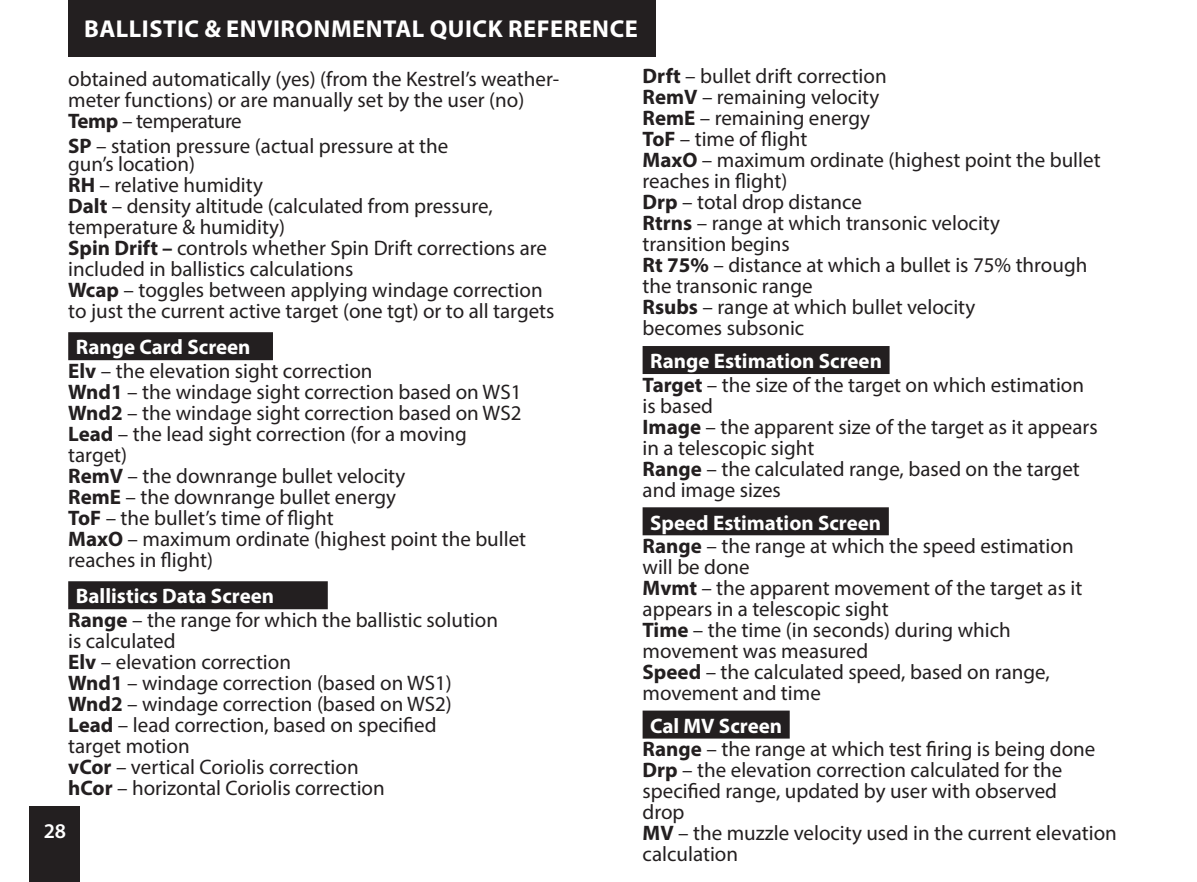
<style>
.page{position:relative;width:1197px;height:882px;background:#fff}
.page>*{position:absolute;margin:0;border:0;box-sizing:border-box;transform-origin:0 0}
.t1{font:700 24.5px "Myriad Pro";letter-spacing:.02em;color:#fff}
.t2{font:21px/21px "Myriad Pro";color:#231f20}
.t3{font:600 21px "Myriad Pro";color:#fff}
.s1{font-weight:700}
.s2{font-weight:700;color:#fff}
</style>
<div class="page">
<div style="left:30px;top:806px;width:50px;height:76px;background:#231f20"></div>
<div style="left:68px;top:332px;width:205px;height:28px;background:#231f20"></div>
<div style="left:68px;top:581px;width:260px;height:28px;background:#231f20"></div>
<div style="left:68px;top:0;width:588px;height:57px;background:#231f20"></div>
<div style="left:643px;top:346px;width:247px;height:28px;background:#231f20"></div>
<div style="left:643px;top:507px;width:246px;height:28px;background:#231f20"></div>
<div style="left:643px;top:711px;width:147px;height:28px;background:#231f20"></div>
<p class="t1" style="left:84px;top:13px;width:555px">BALLISTIC &amp; ENVIRONMENTAL QUICK REFERENCE</p>
<p class="t2" style="left:68px;top:68px;width:493px">obtained automatically (yes) (from the Kestrel’s weather&shy;meter functions) or are manually set by the user (no)<br><span class="s1">Temp</span> – temperature</p>
<p class="t2" style="left:68px;top:137px;width:382px;line-height:17.5px"><span class="s1">SP</span> – station pressure (actual pressure at the gun’s location)</p>
<p class="t2" style="left:68px;top:174px;width:488px"><span class="s1">RH</span> – relative humidity<br><span class="s1">Dalt</span> – density altitude (calculated from pressure, temperature &amp; humidity)<br><span class="s1">Spin Drift –</span> controls whether Spin Drift corrections are included in ballistics calculations<br><span class="s1">Wcap</span> – toggles between applying windage correction to just the current active target (one tgt) or to all targets</p>
<p class="t2" style="left:68px;top:335px;width:306px;line-height:23.4px;text-indent:8px"><span class="s2">Range Card Screen<br></span><span class="s1">Elv</span> – the elevation sight correction</p>
<p class="t2" style="left:68px;top:381px;width:460px"><span class="s1">Wnd1</span> – the windage sight correction based on WS1<br><span class="s1">Wnd2</span> – the windage sight correction based on WS2<br><span class="s1">Lead</span> – the lead sight correction (for a moving target)<br><span class="s1">RemV</span> – the downrange bullet velocity<br><span class="s1">RemE</span> – the downrange bullet energy<br><span class="s1">ToF</span> – the bullet’s time of flight<br><span class="s1">MaxO</span> – maximum ordinate (highest point the bullet reaches in flight)</p>
<p class="t2" style="left:68px;top:584px;width:431px;line-height:23.4px;text-indent:8px"><span class="s2">Ballistics Data Screen<br></span><span class="s1">Range</span> – the range for which the ballistic solution</p>
<p class="t2" style="left:68px;top:630px;width:385px">is calculated<br><span class="s1">Elv</span> – elevation correction<br><span class="s1">Wnd1</span> – windage correction (based on WS1)<br><span class="s1">Wnd2</span> – windage correction (based on WS2)<br><span class="s1">Lead</span> – lead correction, based on specified target motion<br><span class="s1">vCor</span> – vertical Coriolis correction<br><span class="s1">hCor</span> – horizontal Coriolis correction</p>
<p class="t3" style="left:44px;top:817px;width:24px">28</p>
<p class="t2" style="left:643px;top:66px;width:460px"><span class="s1">Drft</span> – bullet drift correction<br><span class="s1">RemV</span> – remaining velocity<br><span class="s1">RemE</span> – remaining energy<br><span class="s1">ToF</span> – time of flight<br><span class="s1">MaxO</span> – maximum ordinate (highest point the bullet reaches in flight)<br><span class="s1">Drp</span> – total drop distance<br><span class="s1">Rtrns</span> – range at which transonic velocity<br>transition begins<br><span class="s1">Rt 75%</span> – distance at which a bullet is 75% through the transonic range<br><span class="s1">Rsubs</span> – range at which bullet velocity<br>becomes subsonic</p>
<p class="t2" style="left:643px;top:349px;width:443px;line-height:23.4px;text-indent:8px"><span class="s2">Range Estimation Screen<br></span><span class="s1">Target</span> – the size of the target on which estimation</p>
<p class="t2" style="left:643px;top:395px;width:457px">is based<br><span class="s1">Image</span> – the apparent size of the target as it appears in a telescopic sight<br><span class="s1">Range</span> – the calculated range, based on the target and image sizes</p>
<p class="t2" style="left:643px;top:510px;width:433px;line-height:23.4px;text-indent:8px"><span class="s2">Speed Estimation Screen<br></span><span class="s1">Range</span> – the range at which the speed estimation</p>
<p class="t2" style="left:643px;top:556px;width:441px">will be done<br><span class="s1">Mvmt</span> – the apparent movement of the target as it appears in a telescopic sight<br><span class="s1">Time</span> – the time (in seconds) during which movement was measured<br><span class="s1">Speed</span> – the calculated speed, based on range, movement and time</p>
<p class="t2" style="left:643px;top:714px;width:454px;line-height:23.4px;text-indent:8px"><span class="s2">Cal MV Screen<br></span><span class="s1">Range</span> – the range at which test firing is being done</p>
<p class="t2" style="left:643px;top:759px;width:476px"><span class="s1">Drp</span> – the elevation correction calculated for the specified range, updated by user with observed<br>drop<br><span class="s1">MV</span> – the muzzle velocity used in the current elevation calculation</p>
</div>
